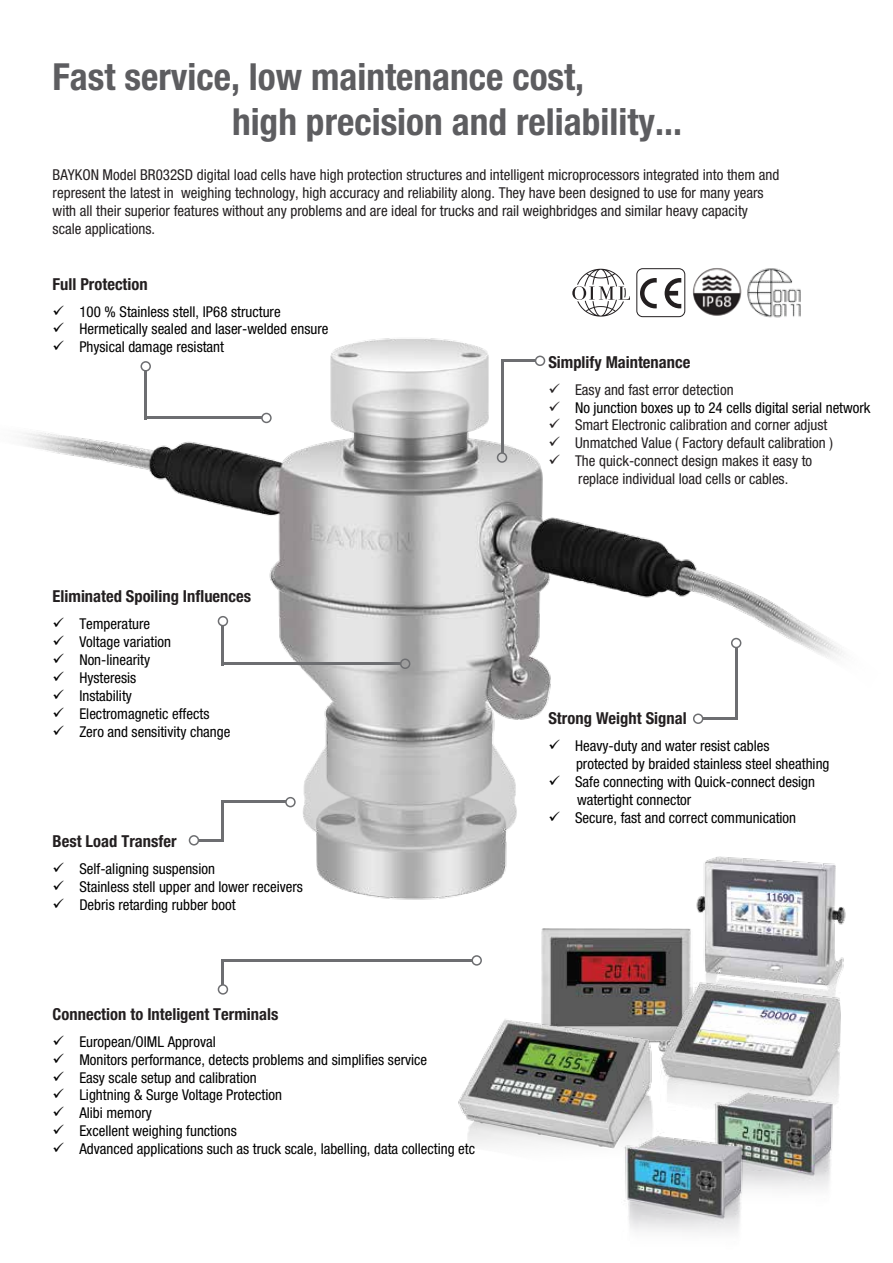
<style>
.page{position:relative;width:893px;height:1263px;background:#fff}
.page>*{position:absolute;margin:0;border:0;box-sizing:border-box;transform-origin:0 0}
.t1{font:700 condensed 37.35px/44.8px "Helvetica Neue LT Pro";color:#5d5d60}
.t2{font:700 condensed 16.5px "Helvetica Neue LT Pro";color:#231f20}
.t3{font:condensed 15px/18px "Helvetica Neue LT Pro";color:#010101}
.t4{font:condensed 15px/18px "Helvetica Neue LT Pro";color:#231f20}
.s1{color:#231f20}
</style>
<div class="page">
<img style="left:24px;top:317px;width:819px;height:583px">
<hr style="left:144px;top:370px;width:3px;height:49px;background:#6d6e71">
<hr style="left:144px;top:417px;width:118px;height:2px;background:#6d6e71">
<div style="left:140px;top:361px;width:11px;height:11px;border:2px solid #6d6e71;border-radius:50%"></div>
<div style="left:261px;top:413px;width:11px;height:10px;border:2px solid #6d6e71;border-radius:50%"></div>
<hr style="left:222px;top:625px;width:2px;height:40px;background:#6d6e71">
<hr style="left:222px;top:662px;width:179px;height:3px;background:#6d6e71">
<div style="left:218px;top:616px;width:10px;height:10px;border:2px solid #6d6e71;border-radius:50%"></div>
<hr style="left:222px;top:801px;width:2px;height:40px;background:#6d6e71">
<hr style="left:198px;top:839px;width:26px;height:2px;background:#6d6e71">
<hr style="left:735px;top:647px;width:2px;height:73px;background:#6d6e71">
<div style="left:731px;top:638px;width:10px;height:10px;border:2px solid #6d6e71;border-radius:50%"></div>
<div style="left:693px;top:713px;width:10px;height:11px;border:2px solid #6d6e71;border-radius:50%"></div>
<hr style="left:703px;top:717px;width:35px;height:3px;background:#6d6e71">
<hr style="left:501px;top:362px;width:2px;height:91px;background:#6d6e71">
<div style="left:497px;top:452px;width:10px;height:11px;border:2px solid #6d6e71;border-radius:50%"></div>
<div style="left:535px;top:356px;width:10px;height:10px;border:2px solid #6d6e71;border-radius:50%"></div>
<hr style="left:501px;top:359px;width:35px;height:3px;background:#6d6e71">
<hr style="left:222px;top:959px;width:250px;height:3px;background:#6d6e71">
<hr style="left:222px;top:800px;width:64px;height:3px;background:#6d6e71">
<div style="left:189px;top:835px;width:10px;height:10px;border:2px solid #6d6e71;border-radius:50%"></div>
<hr style="left:222px;top:959px;width:2px;height:26px;background:#6d6e71">
<div style="left:218px;top:984px;width:10px;height:11px;border:2px solid #6d6e71;border-radius:50%"></div>
<div style="left:471px;top:955px;width:11px;height:11px;border:2px solid #6d6e71;border-radius:50%"></div>
<div style="left:285px;top:797px;width:11px;height:10px;border:2px solid #6d6e71;border-radius:50%"></div>
<div style="left:400px;top:658px;width:10px;height:11px;border:2px solid #6d6e71;border-radius:50%"></div>
<img style="left:680px;top:828px;width:166px;height:119px">
<img style="left:541px;top:928px;width:151px;height:66px">
<img style="left:607px;top:947px;width:237px;height:104px">
<img style="left:458px;top:994px;width:250px;height:153px">
<img style="left:694px;top:1051px;width:146px;height:138px">
<img style="left:604px;top:1094px;width:161px;height:138px">
<svg style="left:640px;top:278px;width:17px;height:30px"></svg>
<svg style="left:665px;top:278px;width:16px;height:30px"></svg>
<div style="left:636px;top:268px;width:49px;height:49px;border:1px solid #231f20;border-radius:6px"></div>
<img style="left:693px;top:268px;width:49px;height:48px;border-radius:24px">
<svg style="left:572px;top:269px;width:58px;height:48px"></svg>
<img style="left:745px;top:268px;width:57px;height:53px">
<h1 class="t1" style="left:232px;top:54px;width:451px;text-indent:-179px">Fast service, low maintenance cost,<br>high precision and reliability...</h1>
<p class="t4" style="left:53px;top:165px;width:728px">BAYKON Model BR032SD digital load cells have high protection structures and intelligent microprocessors integrated into them and represent the latest in weighing technology, high accuracy and reliability along. They have been designed to use for many years with all their superior features without any problems and are ideal for trucks and rail weighbridges and similar heavy capacity scale applications.</p>
<p class="t2" style="left:53px;top:274px;width:97px">Full Protection</p>
<p class="t3" style="left:53px;top:302px;width:230px">✓ 100 % Stainless stell, IP68 structure</p>
<p class="t3" style="left:53px;top:320px;width:277px">✓ Hermetically sealed and laser-welded ensure</p>
<p class="t3" style="left:53px;top:338px;width:173px">✓ Physical damage resistant</p>
<p class="t2" style="left:53px;top:586px;width:200px">Eliminated Spoiling Influences</p>
<p class="t3" style="left:53px;top:614px;width:99px">✓ Temperature</p>
<p class="t3" style="left:53px;top:632px;width:120px">✓ Voltage variation</p>
<p class="t3" style="left:53px;top:650px;width:99px">✓ Non-linearity</p>
<p class="t3" style="left:53px;top:668px;width:85px">✓ Hysteresis</p>
<p class="t3" style="left:53px;top:686px;width:81px">✓ Instability</p>
<p class="t3" style="left:53px;top:704px;width:158px">✓ Electromagnetic effects</p>
<p class="t3" style="left:53px;top:722px;width:179px">✓ Zero and sensitivity change</p>
<p class="t2" style="left:53px;top:831px;width:125px">Best Load Transfer</p>
<p class="t3" style="left:53px;top:859px;width:164px">✓ Self-aligning suspension</p>
<p class="t3" style="left:53px;top:877px;width:252px">✓ Stainless stell upper and lower receivers</p>
<p class="t3" style="left:53px;top:895px;width:185px">✓ Debris retarding rubber boot</p>
<p class="t2" style="left:53px;top:1004px;width:227px">Connection to Inteligent Terminals</p>
<p class="t3" style="left:53px;top:1032px;width:165px">✓ European/OIML Approval</p>
<p class="t3" style="left:53px;top:1050px;width:376px">✓ Monitors performance, detects problems and simplifies service</p>
<p class="t3" style="left:53px;top:1068px;width:206px">✓ Easy scale setup and calibration</p>
<p class="t3" style="left:53px;top:1086px;width:231px">✓ Lightning &amp; Surge Voltage Protection</p>
<p class="t3" style="left:53px;top:1104px;width:101px">✓ Alibi memory</p>
<p class="t3" style="left:53px;top:1122px;width:186px">✓ Excellent weighing functions</p>
<p class="t3" style="left:53px;top:1140px;width:424px">✓ Advanced applications such as truck scale, labelling, data collecting etc</p>
<p class="t2" style="left:548px;top:352px;width:143px">Simplify Maintenance</p>
<p class="t4" style="left:548px;top:380px;width:187px">✓ Easy and fast error detection</p>
<p class="t3" style="left:548px;top:398px;width:324px"><span class="s1">✓</span> No junction boxes up to 24 cells digital serial network</p>
<p class="t4" style="left:548px;top:416px;width:281px">✓ Smart Electronic calibration and corner adjust</p>
<p class="t4" style="left:548px;top:434px;width:286px">✓ Unmatched Value ( Factory default calibration )</p>
<p class="t4" style="left:548px;top:452px;width:265px;text-align:center">✓ The quick-connect design makes it easy to replace individual load cells or cables.</p>
<p class="t2" style="left:548px;top:708px;width:140px">Strong Weight Signal</p>
<p class="t3" style="left:576px;top:737px;width:255px;text-indent:-28px">✓ Heavy-duty and water resist cables<br>protected by braided stainless steel sheathing</p>
<p class="t3" style="left:577px;top:773px;width:240px;text-indent:-29px">✓ Safe connecting with Quick-connect design watertight connector</p>
<p class="t3" style="left:548px;top:808px;width:249px">✓ Secure, fast and correct communication</p>
</div>
